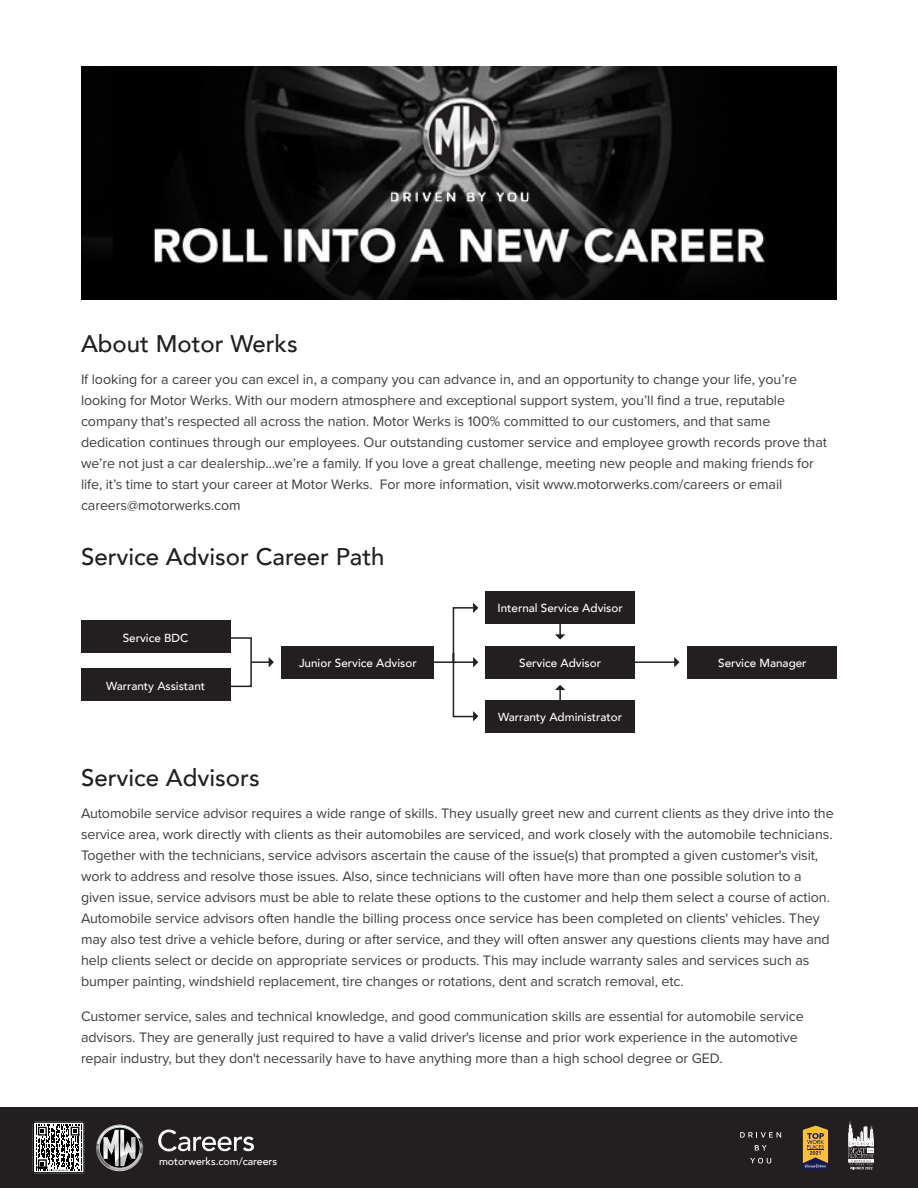
<style>
.page{position:relative;width:918px;height:1188px;background:#fff}
.page>*{position:absolute;margin:0;border:0;box-sizing:border-box;transform-origin:0 0}
.t1{font:500 24px "Avenir";color:#231f20}
.t2{font:14.25px/21px "Proxima Nova";letter-spacing:-.005em;color:#3e3e3f}
.t3{font:500 11.7px "Avenir";color:#fff}
.t4{font:500 10.5px "Avenir";letter-spacing:-.005em;color:#fff}
</style>
<div class="page">
<img style="left:81px;top:67px;width:756px;height:233px">
<div style="left:0;top:1107px;width:918px;height:81px;background:#231f20"></div>
<svg style="left:96px;top:1124px;width:47px;height:47px"></svg>
<svg style="left:158px;top:1130px;width:96px;height:21px"></svg>
<svg style="left:740px;top:1132px;width:41px;height:6px"></svg>
<svg style="left:755px;top:1145px;width:12px;height:5px"></svg>
<svg style="left:750px;top:1158px;width:21px;height:6px"></svg>
<div style="left:803px;top:1153px;width:25px;height:17px;background:#171a4c"></div>
<svg style="left:803px;top:1126px;width:25px;height:42px"></svg>
<svg style="left:848px;top:1121px;width:27px;height:48px"></svg>
<svg style="left:33px;top:1121px;width:52px;height:52px;background:#828282"></svg>
<div style="left:81px;top:620px;width:149px;height:33px;background:#231f20"></div>
<div style="left:81px;top:669px;width:149px;height:32px;background:#231f20"></div>
<div style="left:282px;top:646px;width:152px;height:32px;background:#231f20"></div>
<div style="left:688px;top:646px;width:149px;height:32px;background:#231f20"></div>
<div style="left:486px;top:592px;width:149px;height:32px;background:#231f20"></div>
<div style="left:486px;top:646px;width:149px;height:32px;background:#231f20"></div>
<div style="left:486px;top:700px;width:149px;height:33px;background:#231f20"></div>
<svg style="left:473px;top:603px;width:5px;height:7px"></svg>
<div style="left:228px;top:637px;width:24px;height:50px;border:2px solid #231f20"></div>
<div style="left:453px;top:607px;width:23px;height:56px;border:2px solid #231f20"></div>
<svg style="left:452px;top:651px;width:26px;height:70px"></svg>
<svg style="left:251px;top:657px;width:23px;height:10px"></svg>
<svg style="left:674px;top:657px;width:5px;height:10px"></svg>
<hr style="left:629px;top:661px;width:47px;height:2px;background:#231f20">
<svg style="left:555px;top:624px;width:10px;height:16px"></svg>
<svg style="left:555px;top:685px;width:10px;height:15px"></svg>
<hr style="left:424px;top:661px;width:29px;height:2px;background:#231f20">
<h1 class="t1" style="left:81px;top:323px;width:218px">About Motor Werks</h1>
<p class="t2" style="left:81px;top:368px;width:748px">If looking for a career you can excel in, a company you can advance in, and an opportunity to change your life, you’re looking for Motor Werks. With our modern atmosphere and exceptional support system, you’ll find a true, reputable company that’s respected all across the nation. Motor Werks is 100% committed to our customers, and that same dedication continues through our employees. Our outstanding customer service and employee growth records prove that we’re not just a car dealership…we’re a family. If you love a great challenge, meeting new people and making friends for life, it’s time to start your career at Motor Werks. For more information, visit www.motorwerks.com/careers or email careers@motorwerks.com</p>
<h1 class="t1" style="left:81px;top:535px;width:305px">Service Advisor Career Path</h1>
<p class="t3" style="left:498px;top:598px;width:127px">Internal Service Advisor</p>
<p class="t3" style="left:123px;top:628px;width:67px">Service BDC</p>
<p class="t3" style="left:106px;top:675px;width:101px">Warranty Assistant</p>
<h1 class="t1" style="left:81px;top:757px;width:180px">Service Advisors</h1>
<p class="t3" style="left:519px;top:653px;width:83px">Service Advisor</p>
<p class="t3" style="left:299px;top:653px;width:119px">Junior Service Advisor</p>
<p class="t3" style="left:718px;top:653px;width:90px">Service Manager</p>
<p class="t3" style="left:498px;top:707px;width:126px">Warranty Administrator</p>
<p class="t2" style="left:81px;top:802px;width:754px">Automobile service advisor requires a wide range of skills. They usually greet new and current clients as they drive into the service area, work directly with clients as their automobiles are serviced, and work closely with the automobile technicians.<br>Together with the technicians, service advisors ascertain the cause of the issue(s) that prompted a given customer's visit, work to address and resolve those issues. Also, since technicians will often have more than one possible solution to a given issue, service advisors must be able to relate these options to the customer and help them select a course of action.<br>Automobile service advisors often handle the billing process once service has been completed on clients' vehicles. They may also test drive a vehicle before, during or after service, and they will often answer any questions clients may have and help clients select or decide on appropriate services or products. This may include warranty sales and services such as bumper painting, windshield replacement, tire changes or rotations, dent and scratch removal, etc.</p>
<p class="t2" style="left:81px;top:1005px;width:724px">Customer service, sales and technical knowledge, and good communication skills are essential for automobile service advisors. They are generally just required to have a valid driver's license and prior work experience in the automotive repair industry, but they don't necessarily have to have anything more than a high school degree or GED.</p>
<p class="t4" style="left:159px;top:1152px;width:120px">motorwerks.com/careers</p>
</div>
